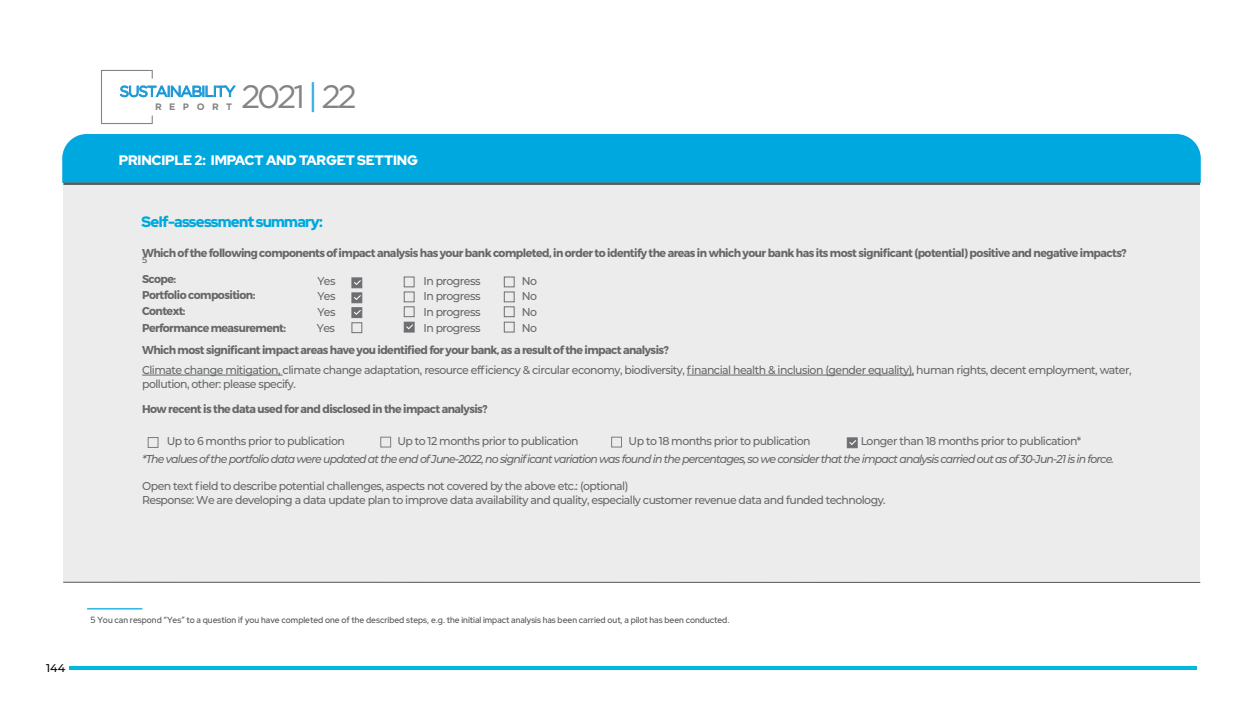
<style>
.page{position:relative;width:1260px;height:702px;background:#fff}
.page>*{position:absolute;margin:0;border:0;box-sizing:border-box;transform-origin:0 0}
.t1{font:32.38px "Gotham HTF";letter-spacing:-.1em;color:#848484}
.t2{font:15.12px "Gotham HTF";letter-spacing:-.075em;color:#1b98d5}
.t3{font:900 15px "Red Hat Display";letter-spacing:-.05em;color:#00a8e0}
.t4{font:900 13.75px "Red Hat Display";letter-spacing:-.01em;color:#fff}
.t5{font:500 11.38px/15.6px "Montserrat";letter-spacing:-.05em;color:#666868;text-align:justify;scale:.96 1}
.t6{font:700 11.38px/16.2px "Montserrat";letter-spacing:-.05em;color:#666868;scale:.96 1}
.t7{font:italic 500 11.38px "Montserrat";letter-spacing:-.075em;color:#666868;scale:.96 1}
.t8{font:500 11.25px "Montserrat";color:#000}
.t9{font:700 9.38px "Gotham HTF";letter-spacing:.8em;color:#848484}
.t10{font:600 8.75px "Red Hat Display";color:#58595b;scale:.96 1}
.t11{font:600 8.75px "Red Hat Display";color:#58595b}
.s1{color:#2bace2}
.s2{font-size:9px}
</style>
<div class="page">
<div style="left:62px;top:134px;width:1139px;height:49px;background:#00a8e0"></div>
<hr style="left:69px;top:666px;width:1128px;height:4px;background:#00b7dd">
<div style="left:63px;top:184px;width:1137px;height:398px;background:#ececec"></div>
<hr style="left:142px;top:375px;width:141px;height:1px;background:#666868">
<hr style="left:687px;top:375px;width:227px;height:1px;background:#666868">
<hr style="left:63px;top:582px;width:1137px;height:1px;background:#58595b">
<div style="left:351px;top:277px;width:11px;height:11px;background:#6d6e71;border:1px solid #6d6e71"></div>
<svg style="left:354px;top:280px;width:7px;height:5px"></svg>
<div style="left:351px;top:307px;width:11px;height:11px;background:#6d6e71;border:1px solid #6d6e71"></div>
<svg style="left:354px;top:310px;width:7px;height:5px"></svg>
<div style="left:351px;top:292px;width:11px;height:11px;background:#6d6e71;border:1px solid #6d6e71"></div>
<svg style="left:354px;top:295px;width:7px;height:5px"></svg>
<div style="left:351px;top:322px;width:11px;height:11px;border:1px solid #6d6e71"></div>
<div style="left:404px;top:277px;width:11px;height:10px;border:1px solid #6d6e71"></div>
<div style="left:404px;top:306px;width:11px;height:11px;border:1px solid #6d6e71"></div>
<div style="left:404px;top:322px;width:11px;height:10px;background:#6d6e71;border:1px solid #6d6e71"></div>
<svg style="left:406px;top:324px;width:7px;height:5px"></svg>
<div style="left:404px;top:292px;width:11px;height:10px;border:1px solid #6d6e71"></div>
<div style="left:148px;top:437px;width:10px;height:11px;border:1px solid #7b7c7f"></div>
<div style="left:380px;top:437px;width:11px;height:10px;border:1px solid #7b7c7f"></div>
<div style="left:611px;top:437px;width:11px;height:10px;border:1px solid #7b7c7f"></div>
<div style="left:847px;top:437px;width:11px;height:11px;background:#6d6e71;border:1px solid #6d6e71"></div>
<svg style="left:849px;top:440px;width:7px;height:5px"></svg>
<div style="left:504px;top:277px;width:11px;height:10px;border:1px solid #6d6e71"></div>
<div style="left:504px;top:306px;width:11px;height:11px;border:1px solid #6d6e71"></div>
<div style="left:504px;top:322px;width:11px;height:10px;border:1px solid #6d6e71"></div>
<div style="left:504px;top:292px;width:11px;height:10px;border:1px solid #6d6e71"></div>
<hr style="left:63px;top:182px;width:1137px;height:3px;background:#58595b">
<hr style="left:87px;top:608px;width:55px;height:1px;background:#00a8e0">
<svg style="left:101px;top:70px;width:135px;height:54px"></svg>
<h1 class="t1" style="left:241px;top:78px;width:117px">2021 <span class="s1">|</span> 22</h1>
<h2 class="t2" style="left:120px;top:83px;width:117px">SUSTAINABILITY</h2>
<p class="t9" style="left:155px;top:101px;width:79px">REPORT</p>
<p class="t4" style="left:119px;top:152px;width:301px">PRINCIPLE 2: IMPACT AND TARGET SETTING</p>
<h3 class="t3" style="left:142px;top:212px;width:183px">Self-assessment summary:</h3>
<p class="t6" style="left:142px;top:245px;width:1027px">Which of the following components of impact analysis has your bank completed, in order to identify the areas in which your bank has its most significant (potential) positive and negative impacts?</p>
<p class="t11" style="left:142px;top:254px;width:7px">5</p>
<p class="t6" style="left:142px;top:271px;width:152px">Scope:<br>Portfolio composition:<br>Context:<br>Performance measurement:</p>
<p class="t5" style="left:317px;top:272px;width:20px">Yes Yes Yes</p>
<p class="t5" style="left:424px;top:272px;width:61px">In progress In progress In progress In progress</p>
<p class="t5" style="left:522px;top:272px;width:17px">No No No No</p>
<p class="t5" style="left:317px;top:319px;width:20px">Yes</p>
<p class="t6" style="left:142px;top:342px;width:550px">Which most significant impact areas have you identified for your bank, as a result of the impact analysis?</p>
<p class="t5" style="left:142px;top:363px;width:1032px;line-height:13.6px">Climate change mitigation, climate change adaptation, resource efficiency &amp; circular economy, biodiversity, financial health &amp; inclusion (gender equality), human rights, decent employment, water, pollution, other: please specify.</p>
<p class="t6" style="left:142px;top:401px;width:361px">How recent is the data used for and disclosed in the impact analysis?</p>
<p class="t7" style="left:142px;top:451px;width:1014px">*The values of the portfolio data were updated at the end of June-2022, no significant variation was found in the percentages, so we consider that the impact analysis carried out as of 30-Jun-21 is in force.</p>
<p class="t5" style="left:142px;top:479px;width:776px;line-height:13.6px">Open text field to describe potential challenges, aspects not covered by the above etc.: (optional)<br>Response: We are developing a data update plan to improve data availability and quality, especially customer revenue data and funded technology.</p>
<p class="t5" style="left:167px;top:432px;width:187px">Up to 6 months prior to publication</p>
<p class="t5" style="left:397px;top:432px;width:190px">Up to 12 months prior to publication</p>
<p class="t5" style="left:629px;top:432px;width:191px">Up to 18 months prior to publication</p>
<p class="t5" style="left:861px;top:432px;width:231px">Longer than 18 months prior to publication*</p>
<p class="t8" style="left:46px;top:660px;width:20px">144</p>
<p class="t10" style="left:91px;top:614px;width:667px"><span class="s2">5</span> You can respond “Yes” to a question if you have completed one of the described steps, e.g. the initial impact analysis has been carried out, a pilot has been conducted.</p>
</div>
